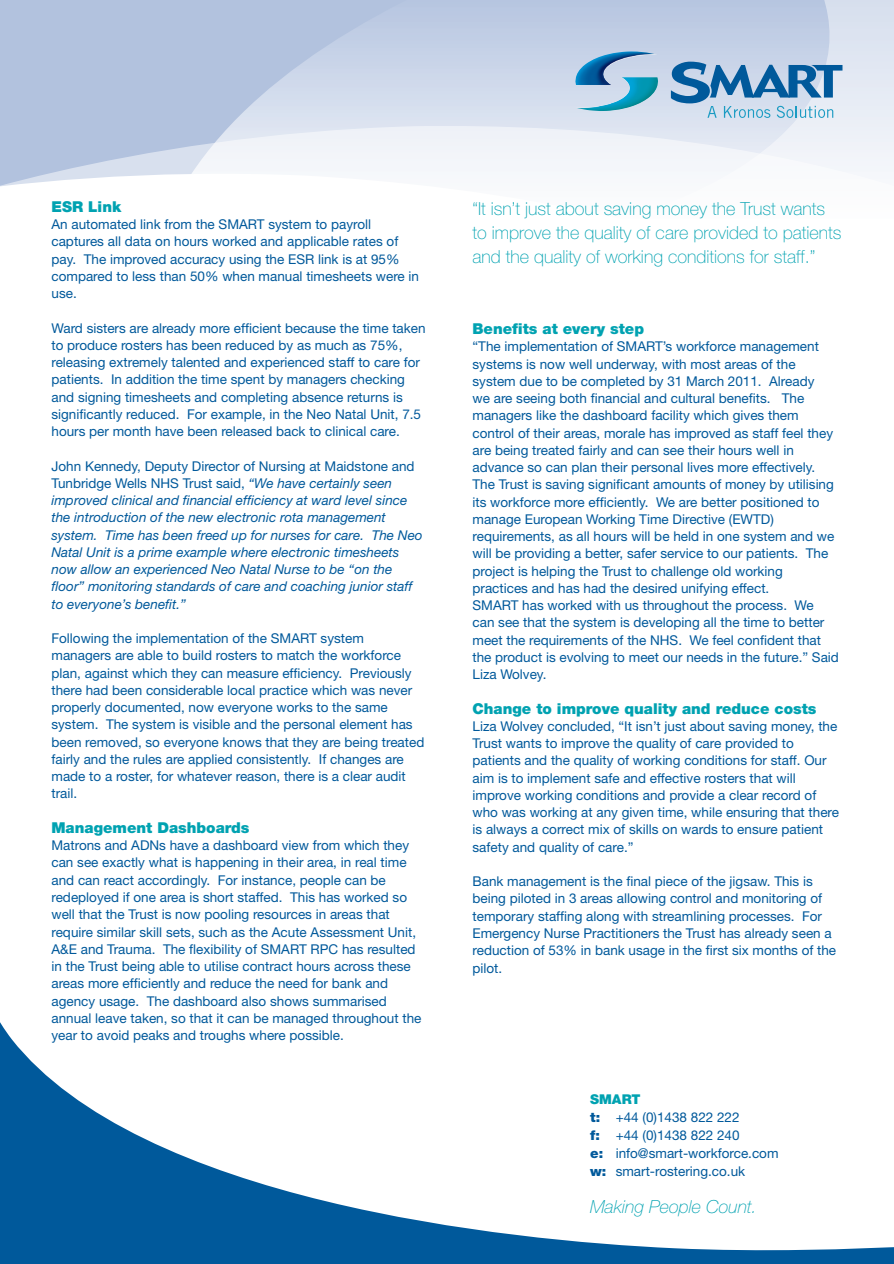
<style>
.page{position:relative;width:894px;height:1264px;background:#fff}
.page>*{position:absolute;margin:0;border:0;box-sizing:border-box;transform-origin:0 0}
.t1{font:100 18px/24px "Helvetica Neue";color:#00a2b1}
.t2{font:italic 100 18px "Helvetica Neue";color:#00a2b1}
.t3{font:900 15px "Helvetica Neue";color:#00a2b1}
.t4{font:13.5px/17.2px "Helvetica Neue";color:#00599b}
.t5{font:italic 13.5px/17.2px "Helvetica Neue";color:#00599b}
.t6{font:900 13.5px "Helvetica Neue";color:#00a2b1}
.s1{font-style:normal}
.s2{font-weight:900}
</style>
<div class="page">
<svg style="left:467px;top:0;width:106px;height:124px"></svg>
<svg style="left:0;top:0;width:467px;height:124px;fill:#b2c2de"></svg>
<svg style="left:573px;top:0;width:321px;height:124px"></svg>
<svg style="left:0;top:124px;width:894px;height:38px;fill:#eff2f8"></svg>
<img style="left:572px;top:51px;width:89px;height:61px">
<svg style="left:671px;top:62px;width:171px;height:56px"></svg>
<svg style="left:0;top:1022px;width:894px;height:242px"></svg>
<svg style="left:0;top:162px;width:894px;height:25px;fill:#f6f8fb"></svg>
<p class="t3" style="left:51px;top:198px;width:71px">ESR Link</p>
<p class="t4" style="left:51px;top:215px;width:369px">An automated link from the SMART system to payroll captures all data on hours worked and applicable rates of pay. The improved accuracy using the ESR link is at 95% compared to less than 50% when manual timesheets were in use.</p>
<p class="t4" style="left:51px;top:319px;width:376px">Ward sisters are already more efficient because the time taken to produce rosters has been reduced by as much as 75%, releasing extremely talented and experienced staff to care for patients. In addition the time spent by managers checking and signing timesheets and completing absence returns is significantly reduced. For example, in the Neo Natal Unit, 7.5 hours per month have been released back to clinical care.</p>
<p class="t5" style="left:51px;top:457px;width:373px"><span class="s1">John Kennedy, Deputy Director of Nursing at Maidstone and Tunbridge Wells NHS Trust said,</span> “We have certainly seen improved clinical and financial efficiency at ward level since the introduction of the new electronic rota management system. Time has been freed up for nurses for care. The Neo Natal Unit is a prime example where electronic timesheets now allow an experienced Neo Natal Nurse to be “on the floor” monitoring standards of care and coaching junior staff to everyone’s benefit.”</p>
<p class="t4" style="left:51px;top:629px;width:374px">Following the implementation of the SMART system managers are able to build rosters to match the workforce plan, against which they can measure efficiency. Previously there had been considerable local practice which was never properly documented, now everyone works to the same system. The system is visible and the personal element has been removed, so everyone knows that they are being treated fairly and the rules are applied consistently. If changes are made to a roster, for whatever reason, there is a clear audit trail.</p>
<p class="t3" style="left:51px;top:819px;width:200px">Management Dashboards</p>
<p class="t4" style="left:51px;top:836px;width:371px">Matrons and ADNs have a dashboard view from which they can see exactly what is happening in their area, in real time and can react accordingly. For instance, people can be redeployed if one area is short staffed. This has worked so well that the Trust is now pooling resources in areas that require similar skill sets, such as the Acute Assessment Unit, A&amp;E and Trauma. The flexibility of SMART RPC has resulted in the Trust being able to utilise contract hours across these areas more efficiently and reduce the need for bank and agency usage. The dashboard also shows summarised annual leave taken, so that it can be managed throughout the year to avoid peaks and troughs where possible.</p>
<p class="t1" style="left:472px;top:196px;width:370px">“It isn’t just about saving money the Trust wants to improve the quality of care provided to patients and the quality of working conditions for staff.”</p>
<p class="t3" style="left:472px;top:320px;width:173px">Benefits at every step</p>
<p class="t4" style="left:472px;top:338px;width:363px">“The implementation of SMART’s workforce management systems is now well underway, with most areas of the system due to be completed by 31 March 2011. Already we are seeing both financial and cultural benefits. The managers like the dashboard facility which gives them control of their areas, morale has improved as staff feel they are being treated fairly and can see their hours well in advance so can plan their personal lives more effectively.<br>The Trust is saving significant amounts of money by utilising its workforce more efficiently. We are better positioned to manage European Working Time Directive (EWTD) requirements, as all hours will be held in one system and we will be providing a better, safer service to our patients. The project is helping the Trust to challenge old working practices and has had the desired unifying effect.</p>
<p class="t4" style="left:472px;top:596px;width:368px">SMART has worked with us throughout the process. We can see that the system is developing all the time to better meet the requirements of the NHS. We feel confident that the product is evolving to meet our needs in the future.” Said Liza Wolvey.</p>
<p class="t3" style="left:472px;top:699px;width:345px">Change to improve quality and reduce costs</p>
<p class="t4" style="left:472px;top:717px;width:368px">Liza Wolvey concluded, “It isn’t just about saving money, the Trust wants to improve the quality of care provided to patients and the quality of working conditions for staff. Our aim is to implement safe and effective rosters that will improve working conditions and provide a clear record of who was working at any given time, while ensuring that there is always a correct mix of skills on wards to ensure patient safety and quality of care.”</p>
<p class="t4" style="left:472px;top:872px;width:365px">Bank management is the final piece of the jigsaw. This is being piloted in 3 areas allowing control and monitoring of temporary staffing along with streamlining processes. For Emergency Nurse Practitioners the Trust has already seen a reduction of 53% in bank usage in the first six months of the pilot.</p>
<p class="t6" style="left:590px;top:1091px;width:52px">SMART</p>
<p class="t4" style="left:590px;top:1109px;width:151px"><span class="s2">t:</span> +44 (0)1438 822 222</p>
<p class="t4" style="left:590px;top:1127px;width:151px"><span class="s2">f:</span> +44 (0)1438 822 240</p>
<p class="t4" style="left:590px;top:1145px;width:190px"><span class="s2">e:</span> info@smart-workforce.com</p>
<p class="t4" style="left:590px;top:1163px;width:157px"><span class="s2">w:</span> smart-rostering.co.uk</p>
<p class="t2" style="left:590px;top:1196px;width:168px">Making People Count.</p>
</div>
